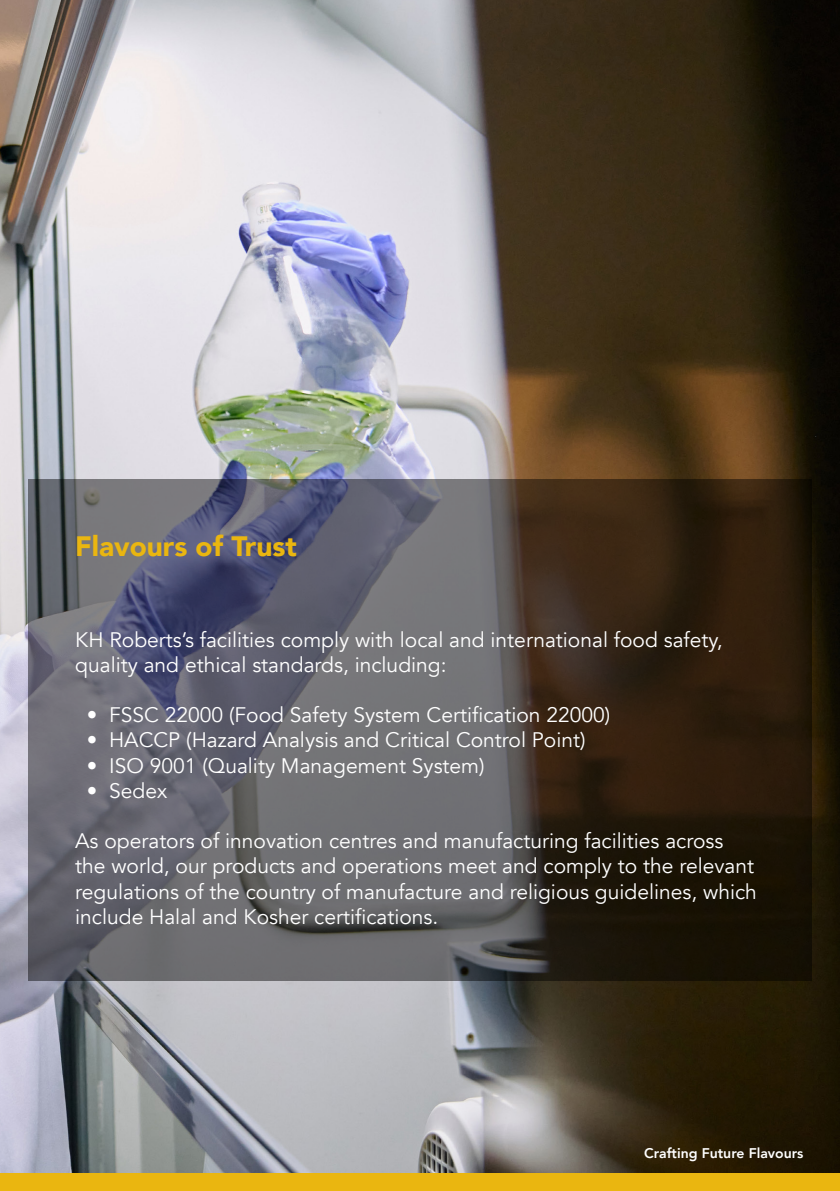
<style>
.page{position:relative;width:840px;height:1191px;background:#fff}
.page>*{position:absolute;margin:0;border:0;box-sizing:border-box;transform-origin:0 0}
.t1{font:900 28px "Avenir";color:#eab610}
.t2{font:21px/25.2px "Avenir";color:#fff}
.t3{font:800 14px "Avenir";color:#fff}
</style>
<div class="page">
<img style="left:0;top:0;width:839px;height:1173px">
<svg style="left:28px;top:479px;width:783px;height:502px;background:#504b4b"></svg>
<div style="left:0;top:1173px;width:839px;height:18px;background:#eab610"></div>
<p class="t1" style="left:75px;top:522px;width:223px">Flavours of Trust</p>
<p class="t2" style="left:75px;top:627px;width:648px">KH Roberts’s facilities comply with local and international food safety, quality and ethical standards, including:</p>
<p class="t2" style="left:87px;top:702px;width:524px">• FSSC 22000 (Food Safety System Certification 22000)</p>
<p class="t2" style="left:87px;top:728px;width:500px">• HACCP (Hazard Analysis and Critical Control Point)</p>
<p class="t2" style="left:87px;top:753px;width:399px">• ISO 9001 (Quality Management System)</p>
<p class="t2" style="left:87px;top:778px;width:82px">• Sedex</p>
<p class="t2" style="left:75px;top:828px;width:682px">As operators of innovation centres and manufacturing facilities across the world, our products and operations meet and comply to the relevant regulations of the country of manufacture and religious guidelines, which include Halal and Kosher certifications.</p>
<p class="t3" style="left:643px;top:1142px;width:161px">Crafting Future Flavours</p>
</div>
